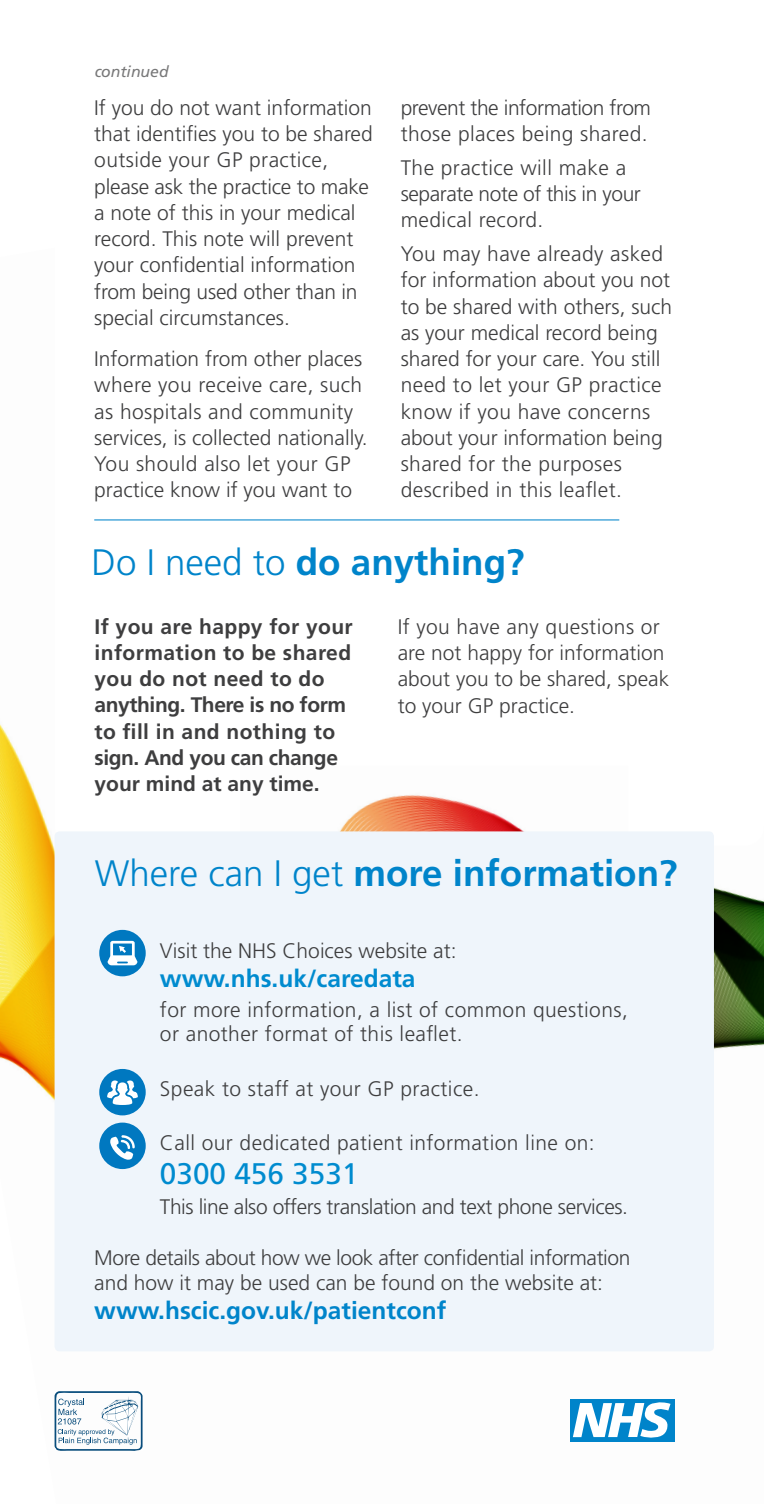
<style>
.page{position:relative;width:764px;height:1504px;background:#fff}
.page>*{position:absolute;margin:0;border:0;box-sizing:border-box;transform-origin:0 0}
.t1{font:700 36.75px "Frutiger";color:#0084ca}
.t2{font:29.75px "Frutiger";color:#008bcf}
.t3{font:700 24.5px "Frutiger";color:#0084ca}
.t4{font:700 24.5px "Frutiger";color:#008bcf}
.t5{font:300 21px/26.2px "Frutiger";color:#3e3e3f}
.t6{font:300 21px/26.2px "Frutiger";letter-spacing:.02em;color:#3e3e3f}
.t7{font:300 21px/26.2px "Frutiger";letter-spacing:-.02em;color:#3e3e3f}
.t8{font:700 21px/26.2px "Frutiger";letter-spacing:.02em;color:#3e3e3f}
.t9{font:italic 15.75px "Frutiger";color:#3e3e3f}
.s1{font-weight:300}
</style>
<div class="page">
<img style="left:0;top:724px;width:763px;height:724px">
<div style="left:55px;top:106px;width:708px;height:739px;background:#fff;border-radius:20px"></div>
<img style="left:340px;top:795px;width:184px;height:36px">
<div style="left:570px;top:1398px;width:104px;height:42px;background:#0084ca"></div>
<svg style="left:573px;top:1402px;width:97px;height:36px"></svg>
<svg style="left:55px;top:1390px;width:88px;height:61px"></svg>
<hr style="left:94px;top:519px;width:525px;height:1px;background:#0084ca">
<div style="left:55px;top:831px;width:659px;height:520px;background:#eff5fb;border-radius:5px"></div>
<div style="left:99px;top:1122px;width:47px;height:46px;background:#0078c0;border-radius:50%"></div>
<svg style="left:110px;top:1135px;width:25px;height:25px"></svg>
<div style="left:99px;top:1068px;width:47px;height:47px;background:#0078c0;border-radius:50%"></div>
<svg style="left:107px;top:1080px;width:31px;height:24px"></svg>
<div style="left:99px;top:929px;width:47px;height:47px;background:#0078c0;border-radius:50%"></div>
<svg style="left:107px;top:940px;width:30px;height:25px"></svg>
<p class="t9" style="left:94px;top:63px;width:76px">continued</p>
<p class="t5" style="left:94px;top:95px;width:280px">If you do not want information that identifies you to be shared outside your GP practice, please ask the practice to make a note of this in your medical record. This note will prevent your confidential information from being used other than in special circumstances.</p>
<p class="t5" style="left:94px;top:346px;width:275px">Information from other places where you receive care, such as hospitals and community services, is collected nationally.<br>You should also let your GP practice know if you want to</p>
<p class="t7" style="left:401px;top:95px;width:252px">prevent the information from those places being shared.</p>
<p class="t6" style="left:401px;top:155px;width:242px">The practice will make a separate note of this in your medical record.</p>
<p class="t5" style="left:401px;top:241px;width:273px">You may have already asked for information about you not to be shared with others, such as your medical record being shared for your care. You still need to let your GP practice know if you have concerns about your information being shared for the purposes described in this leaflet.</p>
<h1 class="t1" style="left:92px;top:540px;width:434px"><span class="s1">Do I need to</span> do anything?</h1>
<p class="t8" style="left:94px;top:613px;width:260px">If you are happy for your information to be shared you do not need to do anything. There is no form to fill in and nothing to sign. And you can change your mind at any time.</p>
<p class="t5" style="left:398px;top:613px;width:273px">If you have any questions or are not happy for information about you to be shared, speak to your GP practice.</p>
<h1 class="t1" style="left:95px;top:851px;width:584px"><span class="s1">Where can I get</span> more information?</h1>
<p class="t5" style="left:160px;top:937px;width:298px">Visit the NHS Choices website at:</p>
<p class="t4" style="left:160px;top:964px;width:257px">www.nhs.uk/caredata</p>
<p class="t6" style="left:160px;top:997px;width:469px;line-height:24.5px">for more information, a list of common questions, or another format of this leaflet.</p>
<p class="t6" style="left:160px;top:1075px;width:321px">Speak to staff at your GP practice.</p>
<p class="t6" style="left:160px;top:1129px;width:436px">Call our dedicated patient information line on:</p>
<h2 class="t2" style="left:160px;top:1156px;width:200px">0300 456 3531</h2>
<p class="t7" style="left:160px;top:1193px;width:470px">This line also offers translation and text phone services.</p>
<p class="t7" style="left:94px;top:1245px;width:538px;line-height:24.5px">More details about how we look after confidential information and how it may be used can be found on the website at:</p>
<p class="t3" style="left:94px;top:1296px;width:354px">www.hscic.gov.uk/patientconf</p>
</div>
